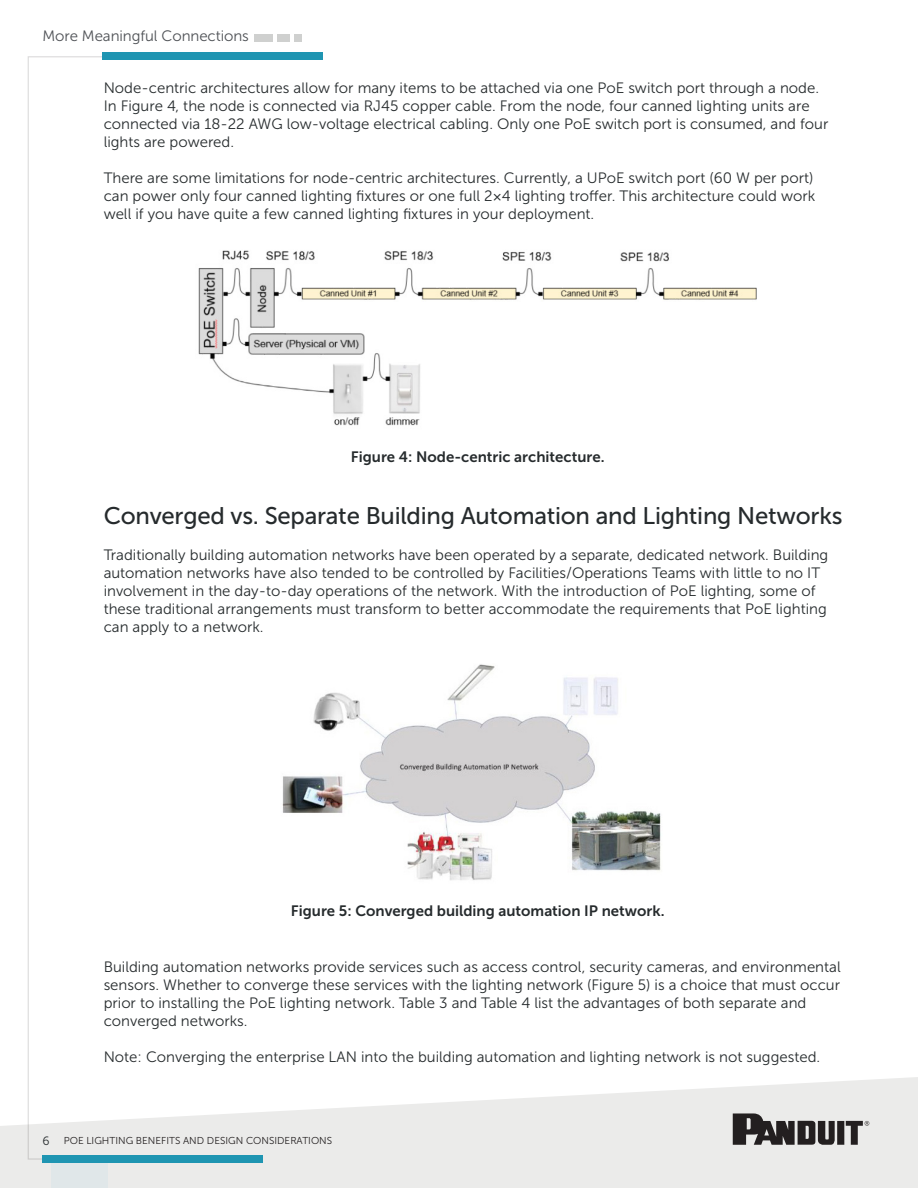
<style>
.page{position:relative;width:918px;height:1188px;background:#fff}
.page>*{position:absolute;margin:0;border:0;box-sizing:border-box;transform-origin:0 0}
.t1{font:24px "Museo Sans 500";letter-spacing:-.01em;color:#262b2d}
.t2{font:15px/18px "Museo Sans 300";color:#262b2d}
.t3{font:15px "Museo Sans 700";color:#262b2d}
.t4{font:15px "Museo Sans 300";letter-spacing:-.005em;color:#4e5155}
.t5{font:10.05px "Museo Sans 300";color:#231f20}
.s1{font-family:"Helvetica Neue LT Std"}
.s2{font-size:12px;color:#262b2d}
</style>
<div class="page">
<svg style="left:0;top:1077px;width:918px;height:111px;fill:#ebebea"></svg>
<svg style="left:27px;top:56px;width:92px;height:1104px"></svg>
<div style="left:102px;top:52px;width:221px;height:8px;background:#1f95b2"></div>
<div style="left:295px;top:34px;width:7px;height:7px;background:#cfd0cf"></div>
<div style="left:278px;top:34px;width:12px;height:7px;background:#cfd0cf"></div>
<div style="left:254px;top:34px;width:19px;height:7px;background:#cfd0cf"></div>
<div style="left:43px;top:1156px;width:220px;height:7px;background:#1f95b2"></div>
<svg style="left:733px;top:1113px;width:136px;height:32px;background:#777575"></svg>
<div style="left:51px;top:1163px;width:57px;height:24px;background:#e0e7e9"></div>
<img style="left:198px;top:250px;width:559px;height:176px">
<img style="left:282px;top:664px;width:379px;height:217px">
<p class="t4" style="left:43px;top:28px;width:208px">More Meaningful Connections</p>
<p class="t2" style="left:104px;top:79px;width:726px">Node-centric architectures allow for many items to be attached via one PoE switch port through a node.<br>In Figure 4, the node is connected via RJ45 copper cable. From the node, four canned lighting units are connected via 18-22 AWG low-voltage electrical cabling. Only one PoE switch port is consumed, and four lights are powered.</p>
<p class="t2" style="left:104px;top:169px;width:713px;text-align:justify">There are some limitations for node-centric architectures. Currently, a UPoE switch port (60 W per port) can power only four canned lighting fixtures or one full 2<span class="s1">×</span>4 lighting troffer. This architecture could work well if you have quite a few canned lighting fixtures in your deployment.</p>
<p class="t3" style="left:351px;top:449px;width:255px">Figure 4: Node-centric architecture.</p>
<h1 class="t1" style="left:104px;top:503px;width:740px">Converged vs. Separate Building Automation and Lighting Networks</h1>
<p class="t2" style="left:104px;top:546px;width:726px">Traditionally building automation networks have been operated by a separate, dedicated network. Building automation networks have also tended to be controlled by Facilities/Operations Teams with little to no IT involvement in the day-to-day operations of the network. With the introduction of PoE lighting, some of these traditional arrangements must transform to better accommodate the requirements that PoE lighting can apply to a network.</p>
<p class="t3" style="left:291px;top:903px;width:375px">Figure 5: Converged building automation IP network.</p>
<p class="t2" style="left:104px;top:958px;width:739px">Building automation networks provide services such as access control, security cameras, and environmental sensors. Whether to converge these services with the lighting network (Figure 5) is a choice that must occur prior to installing the PoE lighting network. Table 3 and Table 4 list the advantages of both separate and converged networks.</p>
<p class="t2" style="left:104px;top:1048px;width:718px">Note: Converging the enterprise LAN into the building automation and lighting network is not suggested.</p>
<p class="t5" style="left:43px;top:1135px;width:291px"><span class="s2">6</span> POE LIGHTING BENEFITS AND DESIGN CONSIDERATIONS</p>
</div>
